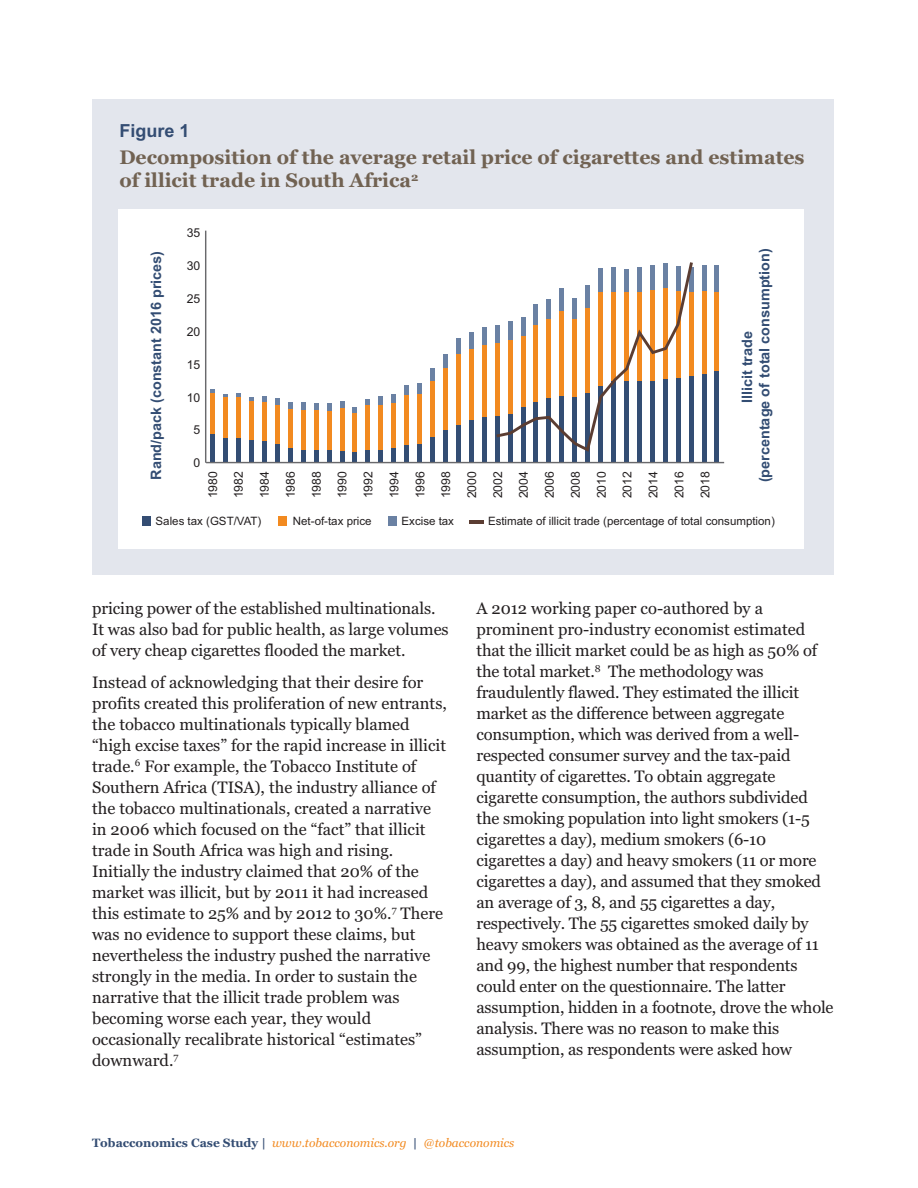
<style>
.page{position:relative;width:918px;height:1188px;background:#fff}
.page>*{position:absolute;margin:0;border:0;box-sizing:border-box;transform-origin:0 0}
.t1{font:700 19.5px/23.4px "Georgia";color:#716252}
.t2{font:700 18px "Arial";color:#344d73}
.t3{font:16.5px/21px "Georgia";letter-spacing:-.005em;color:#231f20}
.t4{font:700 14.4px/17.2px "Arial";color:#334d73;text-align:center}
.t5{font:12.3px/26px "Arial";color:#231f20;text-align:justify}
.t6{font:italic 12px "Georgia";color:#f28a20}
.t7{font:11.55px "Arial";color:#231f20}
.s1{font-weight:700;font-style:normal;color:#344d73}
</style>
<div class="page">
<div style="left:92px;top:99px;width:742px;height:476px;background:#e3e6ed"></div>
<div style="left:118px;top:209px;width:686px;height:339px;background:#fff"></div>
<hr style="left:205px;top:231px;width:1px;height:232px;background:#69696c">
<div style="left:142px;top:516px;width:9px;height:9px;background:#344d73"></div>
<div style="left:278px;top:516px;width:9px;height:9px;background:#f28a20"></div>
<div style="left:388px;top:516px;width:9px;height:9px;background:#6a81a3"></div>
<hr style="left:470px;top:520px;width:14px;height:3px;background:#5b3d32">
<hr style="left:211px;top:434px;width:4px;height:28px;background:#334d73">
<hr style="left:211px;top:393px;width:4px;height:41px;background:#f28a20">
<svg style="left:211px;top:390px;width:4px;height:3px"></svg>
<hr style="left:224px;top:438px;width:4px;height:24px;background:#334d73">
<hr style="left:224px;top:397px;width:4px;height:41px;background:#f28a20">
<svg style="left:224px;top:394px;width:4px;height:3px"></svg>
<hr style="left:237px;top:438px;width:4px;height:25px;background:#334d73">
<hr style="left:237px;top:397px;width:4px;height:41px;background:#f28a20">
<svg style="left:237px;top:393px;width:4px;height:4px"></svg>
<hr style="left:250px;top:440px;width:4px;height:22px;background:#334d73">
<hr style="left:250px;top:401px;width:4px;height:39px;background:#f28a20">
<svg style="left:250px;top:397px;width:4px;height:4px"></svg>
<div style="left:262px;top:440px;width:5px;height:22px;background:#334d73"></div>
<div style="left:262px;top:402px;width:5px;height:39px;background:#f28a20"></div>
<svg style="left:262px;top:396px;width:5px;height:6px"></svg>
<hr style="left:275px;top:444px;width:4px;height:18px;background:#334d73">
<hr style="left:275px;top:405px;width:4px;height:39px;background:#f28a20">
<svg style="left:275px;top:398px;width:4px;height:7px"></svg>
<hr style="left:288px;top:447px;width:4px;height:15px;background:#334d73">
<hr style="left:288px;top:408px;width:4px;height:39px;background:#f28a20">
<svg style="left:288px;top:402px;width:4px;height:7px"></svg>
<hr style="left:301px;top:450px;width:4px;height:12px;background:#334d73">
<hr style="left:301px;top:409px;width:4px;height:41px;background:#f28a20">
<svg style="left:301px;top:402px;width:4px;height:7px"></svg>
<hr style="left:314px;top:449px;width:4px;height:13px;background:#334d73">
<hr style="left:314px;top:409px;width:4px;height:41px;background:#f28a20">
<svg style="left:314px;top:403px;width:4px;height:7px"></svg>
<hr style="left:327px;top:450px;width:4px;height:12px;background:#334d73">
<hr style="left:327px;top:410px;width:4px;height:40px;background:#f28a20">
<svg style="left:327px;top:403px;width:4px;height:8px"></svg>
<hr style="left:340px;top:451px;width:4px;height:11px;background:#334d73">
<hr style="left:340px;top:408px;width:4px;height:43px;background:#f28a20">
<svg style="left:340px;top:401px;width:4px;height:7px"></svg>
<hr style="left:353px;top:451px;width:4px;height:11px;background:#334d73">
<hr style="left:353px;top:413px;width:4px;height:38px;background:#f28a20">
<svg style="left:353px;top:407px;width:4px;height:6px"></svg>
<hr style="left:366px;top:449px;width:4px;height:13px;background:#334d73">
<hr style="left:366px;top:404px;width:4px;height:46px;background:#f28a20">
<svg style="left:366px;top:399px;width:4px;height:6px"></svg>
<hr style="left:379px;top:449px;width:4px;height:13px;background:#334d73">
<hr style="left:379px;top:404px;width:4px;height:46px;background:#f28a20">
<svg style="left:379px;top:396px;width:4px;height:8px"></svg>
<hr style="left:392px;top:448px;width:4px;height:14px;background:#334d73">
<hr style="left:392px;top:402px;width:4px;height:46px;background:#f28a20">
<svg style="left:392px;top:394px;width:4px;height:9px"></svg>
<hr style="left:405px;top:445px;width:4px;height:17px;background:#334d73">
<hr style="left:405px;top:395px;width:4px;height:50px;background:#f28a20">
<hr style="left:405px;top:385px;width:4px;height:10px;background:#6a81a3">
<hr style="left:418px;top:443px;width:4px;height:19px;background:#334d73">
<hr style="left:418px;top:393px;width:4px;height:50px;background:#f28a20">
<hr style="left:418px;top:383px;width:4px;height:10px;background:#6a81a3">
<hr style="left:431px;top:436px;width:4px;height:26px;background:#334d73">
<hr style="left:431px;top:380px;width:4px;height:56px;background:#f28a20">
<hr style="left:431px;top:368px;width:4px;height:12px;background:#6a81a3">
<div style="left:443px;top:429px;width:5px;height:33px;background:#334d73"></div>
<div style="left:443px;top:367px;width:5px;height:63px;background:#f28a20"></div>
<div style="left:443px;top:354px;width:5px;height:14px;background:#6a81a3"></div>
<hr style="left:456px;top:423px;width:4px;height:39px;background:#334d73">
<hr style="left:456px;top:354px;width:4px;height:70px;background:#f28a20">
<hr style="left:456px;top:339px;width:4px;height:15px;background:#6a81a3">
<hr style="left:469px;top:419px;width:4px;height:43px;background:#334d73">
<hr style="left:469px;top:349px;width:4px;height:71px;background:#f28a20">
<hr style="left:469px;top:333px;width:4px;height:16px;background:#6a81a3">
<hr style="left:482px;top:415px;width:4px;height:47px;background:#334d73">
<hr style="left:482px;top:345px;width:4px;height:71px;background:#f28a20">
<hr style="left:482px;top:328px;width:4px;height:17px;background:#6a81a3">
<hr style="left:702px;top:373px;width:4px;height:89px;background:#334d73">
<hr style="left:702px;top:290px;width:4px;height:83px;background:#f28a20">
<hr style="left:702px;top:265px;width:4px;height:26px;background:#6a81a3">
<hr style="left:715px;top:370px;width:4px;height:92px;background:#334d73">
<hr style="left:715px;top:289px;width:4px;height:82px;background:#f28a20">
<hr style="left:715px;top:265px;width:4px;height:26px;background:#6a81a3">
<hr style="left:206px;top:462px;width:518px;height:1px;background:#69696c">
<svg style="left:493px;top:262px;width:202px;height:202px"></svg>
<p class="t2" style="left:119px;top:124px;width:72px">Figure 1</p>
<p class="t1" style="left:119px;top:146px;width:687px">Decomposition of the average retail price of cigarettes and estimates of illicit trade in South Africa<sup>2</sup></p>
<p class="t5" style="left:187px;top:220px;width:15px">35</p>
<p class="t5" style="left:187px;top:253px;width:15px">30</p>
<p class="t5" style="left:187px;top:285px;width:15px">25</p>
<p class="t5" style="left:187px;top:318px;width:15px">20</p>
<p class="t5" style="left:187px;top:351px;width:15px">15</p>
<p class="t5" style="left:187px;top:384px;width:15px">10</p>
<p class="t5" style="left:194px;top:417px;width:8px">5</p>
<p class="t5" style="left:194px;top:450px;width:8px">0</p>
<p class="t4" style="left:149px;top:480px;width:230px;rotate:-90deg">Rand/pack (constant 2016 prices)</p>
<p class="t4" style="left:740px;top:482px;width:235px;rotate:-90deg">Illicit trade<br>(percentage of total consumption)</p>
<p class="t7" style="left:156px;top:515px;width:107px">Sales tax (GST/VAT)</p>
<p class="t7" style="left:293px;top:515px;width:80px">Net-of-tax price</p>
<p class="t7" style="left:402px;top:515px;width:54px">Excise tax</p>
<p class="t7" style="left:488px;top:515px;width:288px">Estimate of illicit trade (percentage of total consumption)</p>
<p class="t5" style="left:200px;top:498px;width:29px;rotate:-90deg">1980<br>1982<br>1984<br>1986<br>1988<br>1990<br>1992<br>1994<br>1996<br>1998<br>2000<br>2002<br>2004<br>2006<br>2008<br>2010<br>2012<br>2014<br>2016<br>2018</p>
<p class="t3" style="left:92px;top:598px;width:358px">pricing power of the established multinationals.<br>It was also bad for public health, as large volumes of very cheap cigarettes flooded the market.</p>
<p class="t3" style="left:92px;top:672px;width:356px">Instead of acknowledging that their desire for profits created this proliferation of new entrants, the tobacco multinationals typically blamed “high excise taxes” for the rapid increase in illicit trade.<sup>6</sup> For example, the Tobacco Institute of Southern Africa (TISA), the industry alliance of the tobacco multinationals, created a narrative in 2006 which focused on the “fact” that illicit trade in South Africa was high and rising.<br>Initially the industry claimed that 20% of the market was illicit, but by 2011 it had increased this estimate to 25% and by 2012 to 30%.<sup>7</sup> There was no evidence to support these claims, but nevertheless the industry pushed the narrative strongly in the media. In order to sustain the narrative that the illicit trade problem was becoming worse each year, they would occasionally recalibrate historical “estimates” downward.<sup>7</sup></p>
<p class="t3" style="left:476px;top:598px;width:359px">A 2012 working paper co-authored by a prominent pro-industry economist estimated that the illicit market could be as high as 50% of the total market.<sup>8</sup> The methodology was fraudulently flawed. They estimated the illicit market as the difference between aggregate consumption, which was derived from a well&shy;respected consumer survey and the tax-paid quantity of cigarettes. To obtain aggregate cigarette consumption, the authors subdivided the smoking population into light smokers (1-5 cigarettes a day), medium smokers (6-10 cigarettes a day) and heavy smokers (11 or more cigarettes a day), and assumed that they smoked an average of 3, 8, and 55 cigarettes a day, respectively. The 55 cigarettes smoked daily by heavy smokers was obtained as the average of 11 and 99, the highest number that respondents could enter on the questionnaire. The latter assumption, hidden in a footnote, drove the whole analysis. There was no reason to make this assumption, as respondents were asked how</p>
<p class="t6" style="left:92px;top:1135px;width:424px"><span class="s1">Tobacconomics Case Study |</span> www.tobacconomics.org <span class="s1">|</span> @tobacconomics</p>
</div>
